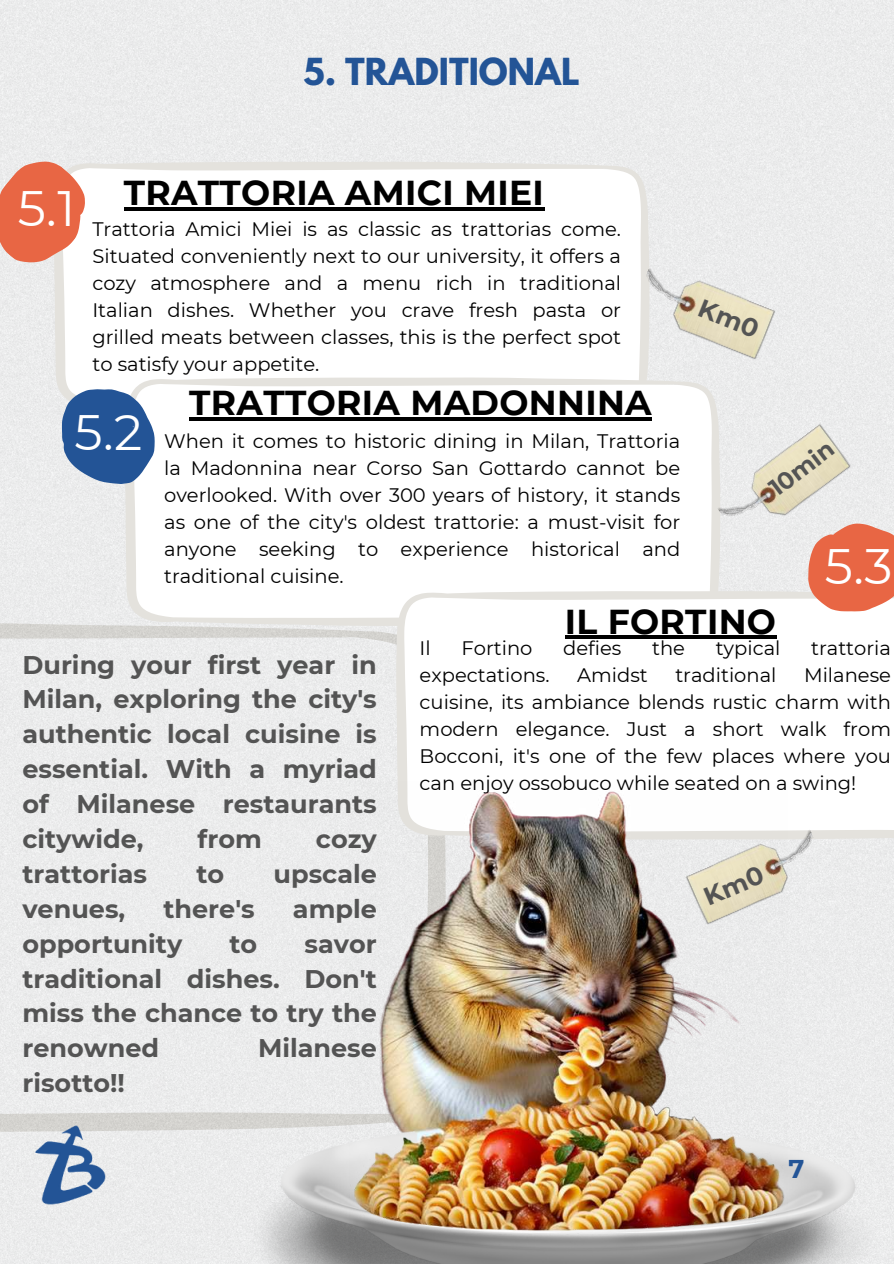
<style>
.page{position:relative;width:894px;height:1264px;background:#fff}
.page>*{position:absolute;margin:0;border:0;box-sizing:border-box;transform-origin:0 0}
.t1{font:49.65px "Montserrat";color:#fff}
.t2{font:700 34.5px "Montserrat";letter-spacing:.01em;color:#000}
.t3{font:700 33px "League Spartan";color:#235496}
.t4{font:700 25.65px "Montserrat";color:#235496}
.t5{font:700 25.5px/34.8px "Montserrat";color:#545454;text-align:justify}
.t6{font:700 23.85px "Montserrat";color:#545454}
.t7{font:19.5px/27px "Montserrat";color:#000;text-align:justify}
</style>
<div class="page">
<div style="left:0;top:0;width:893px;height:1263px;background:#ebecec"></div>
<svg style="left:53px;top:161px;width:596px;height:250px"></svg>
<svg style="left:124px;top:377px;width:596px;height:249px"></svg>
<svg style="left:395px;top:590px;width:498px;height:250px"></svg>
<svg style="left:808px;top:523px;width:85px;height:88px;background:#e97658"></svg>
<svg style="left:0;top:161px;width:85px;height:101px;background:#ea8369"></svg>
<svg style="left:62px;top:389px;width:93px;height:95px;background:#4e75a9"></svg>
<img style="left:247px;top:1123px;width:634px;height:140px">
<hr style="left:189px;top:417px;width:463px;height:4px;background:#000">
<hr style="left:124px;top:207px;width:420px;height:4px;background:#000">
<hr style="left:564px;top:635px;width:212px;height:4px;background:#000">
<img style="left:349px;top:782px;width:438px;height:481px">
<img style="left:703px;top:401px;width:167px;height:154px">
<img style="left:665px;top:808px;width:167px;height:133px">
<img style="left:627px;top:246px;width:167px;height:130px">
<img style="left:0;top:1037px;width:145px;height:226px">
<div style="left:703px;top:865px;width:62px;height:40px;background:#e8dfc0"></div>
<div style="left:698px;top:299px;width:62px;height:39px;background:#e9e0c0"></div>
<h3 class="t3" style="left:303px;top:45px;width:277px">5. TRADITIONAL</h3>
<h1 class="t1" style="left:18px;top:174px;width:59px">5.1</h1>
<h2 class="t2" style="left:124px;top:168px;width:421px">TRATTORIA AMICI MIEI</h2>
<p class="t7" style="left:92px;top:215px;width:530px">Trattoria Amici Miei is as classic as trattorias come.<br>Situated conveniently next to our university, it offers a cozy atmosphere and a menu rich in traditional Italian dishes. Whether you crave fresh pasta or grilled meats between classes, this is the perfect spot to satisfy your appetite.</p>
<h1 class="t1" style="left:74px;top:398px;width:69px">5.2</h1>
<h2 class="t2" style="left:189px;top:378px;width:464px">TRATTORIA MADONNINA</h2>
<p class="t7" style="left:164px;top:426px;width:517px">When it comes to historic dining in Milan, Trattoria la Madonnina near Corso San Gottardo cannot be overlooked. With over 300 years of history, it stands as one of the city's oldest trattorie: a must-visit for anyone seeking to experience historical and traditional cuisine.</p>
<p class="t6" style="left:761px;top:476px;width:76px;rotate:-37deg">10min</p>
<h1 class="t1" style="left:824px;top:532px;width:69px">5.3</h1>
<h3 class="t5" style="left:22px;top:646px;width:356px">During your first year in Milan, exploring the city's authentic local cuisine is essential. With a myriad of Milanese restaurants citywide,</h3>
<h3 class="t5" style="left:197px;top:820px;width:66px">from</h3>
<h3 class="t5" style="left:316px;top:820px;width:62px">cozy</h3>
<h3 class="t5" style="left:22px;top:855px;width:126px">trattorias</h3>
<h3 class="t5" style="left:196px;top:855px;width:29px">to</h3>
<h3 class="t5" style="left:273px;top:855px;width:105px">upscale</h3>
<h3 class="t5" style="left:22px;top:890px;width:104px">venues,</h3>
<h3 class="t5" style="left:163px;top:890px;width:93px">there's</h3>
<h3 class="t5" style="left:293px;top:890px;width:85px">ample</h3>
<h3 class="t5" style="left:22px;top:925px;width:161px">opportunity</h3>
<h3 class="t5" style="left:229px;top:925px;width:29px">to</h3>
<h3 class="t5" style="left:22px;top:925px;width:356px;text-indent:282px">savor traditional dishes. Don't miss the chance to try the renowned</h3>
<h3 class="t5" style="left:258px;top:1029px;width:120px">Milanese</h3>
<h3 class="t5" style="left:22px;top:1064px;width:104px">risotto!!</h3>
<h2 class="t2" style="left:564px;top:596px;width:213px">IL FORTINO</h2>
<p class="t7" style="left:419px;top:633px;width:13px">Il</p>
<p class="t7" style="left:461px;top:633px;width:72px">Fortino</p>
<p class="t7" style="left:563px;top:633px;width:60px">defies</p>
<p class="t7" style="left:652px;top:633px;width:34px">the</p>
<p class="t7" style="left:715px;top:633px;width:66px">typical</p>
<p class="t7" style="left:810px;top:633px;width:81px">trattoria</p>
<p class="t7" style="left:419px;top:660px;width:131px">expectations.</p>
<p class="t7" style="left:577px;top:660px;width:72px">Amidst</p>
<p class="t7" style="left:675px;top:660px;width:103px">traditional</p>
<p class="t7" style="left:419px;top:660px;width:472px;text-indent:384px">Milanese cuisine, its ambiance blends rustic charm with modern elegance. Just a short walk from Bocconi, it's one of the few places where you can enjoy ossobuco while seated on a swing!</p>
<h3 class="t4" style="left:788px;top:1149px;width:17px">7</h3>
</div>
